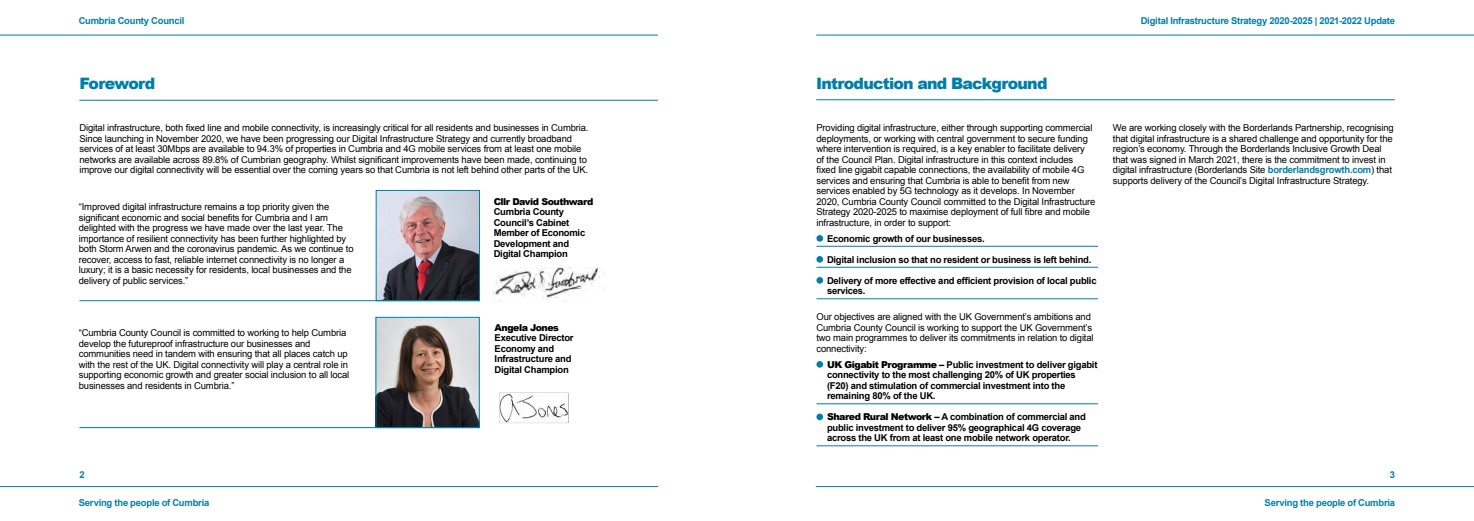
<style>
.page{position:relative;width:1474px;height:521px;background:#fff}
.page>*{position:absolute;margin:0;border:0;box-sizing:border-box;transform-origin:0 0}
.t1{font:900 15.75px "Arial";letter-spacing:-.05em;color:#007eaa}
.t2{font:9.45px/10.5px "Arial";letter-spacing:-.015em;color:#000}
.t3{font:700 9.45px/10.5px "Arial";letter-spacing:-.025em;color:#000}
.t4{font:700 9.45px "Arial";letter-spacing:-.025em;color:#007eaa}
.t5{font:900 9.45px "Arial";letter-spacing:-.05em;color:#000}
.s1{font-weight:900}
.s2{font-weight:700;color:#007eaa}
</style>
<div class="page">
<hr style="left:0;top:35px;width:657px;height:1px;background:#007eaa">
<hr style="left:0;top:486px;width:658px;height:1px;background:#007eaa">
<hr style="left:815px;top:486px;width:658px;height:1px;background:#007eaa">
<hr style="left:816px;top:35px;width:657px;height:1px;background:#007eaa">
<hr style="left:79px;top:100px;width:579px;height:1px;background:#007eaa">
<img style="left:378px;top:192px;width:100px;height:107px">
<div style="left:376px;top:190px;width:104px;height:111px;border:1px solid #007eaa"></div>
<img style="left:377px;top:319px;width:101px;height:107px">
<div style="left:375px;top:317px;width:105px;height:111px;border:1px solid #007eaa"></div>
<img style="left:499px;top:392px;width:70px;height:32px">
<img style="left:493px;top:267px;width:110px;height:33px">
<hr style="left:79px;top:300px;width:401px;height:1px;background:#007eaa">
<hr style="left:79px;top:427px;width:401px;height:1px;background:#007eaa">
<hr style="left:816px;top:99px;width:578px;height:1px;background:#007eaa">
<hr style="left:816px;top:246px;width:282px;height:1px;background:#007eaa">
<hr style="left:816px;top:267px;width:282px;height:1px;background:#007eaa">
<hr style="left:816px;top:298px;width:282px;height:1px;background:#007eaa">
<hr style="left:816px;top:403px;width:282px;height:1px;background:#007eaa">
<hr style="left:816px;top:445px;width:282px;height:1px;background:#007eaa">
<div style="left:816px;top:235px;width:7px;height:7px;background:#007eaa;border-radius:50%"></div>
<div style="left:816px;top:256px;width:7px;height:7px;background:#007eaa;border-radius:50%"></div>
<div style="left:816px;top:277px;width:7px;height:7px;background:#007eaa;border-radius:50%"></div>
<div style="left:816px;top:361px;width:7px;height:7px;background:#007eaa;border-radius:50%"></div>
<div style="left:816px;top:413px;width:7px;height:7px;background:#007eaa;border-radius:50%"></div>
<p class="t4" style="left:79px;top:15px;width:107px">Cumbria County Council</p>
<h1 class="t1" style="left:79px;top:72px;width:77px">Foreword</h1>
<p class="t2" style="left:79px;top:123px;width:510px">Digital infrastructure, both fixed line and mobile connectivity, is increasingly critical for all residents and businesses in Cumbria.<br>Since launching in November 2020, we have been progressing our Digital Infrastructure Strategy and currently broadband services of at least 30Mbps are available to 94.3% of properties in Cumbria and 4G mobile services from at least one mobile networks are available across 89.8% of Cumbrian geography. Whilst significant improvements have been made, continuing to improve our digital connectivity will be essential over the coming years so that Cumbria is not left behind other parts of the UK.</p>
<p class="t5" style="left:493px;top:195px;width:101px">Cllr David Southward</p>
<p class="t3" style="left:493px;top:207px;width:93px">Cumbria County<br>Council’s Cabinet<br>Member of Economic<br>Development and<br>Digital Champion</p>
<p class="t2" style="left:79px;top:202px;width:276px">“Improved digital infrastructure remains a top priority given the significant economic and social benefits for Cumbria and I am delighted with the progress we have made over the last year. The importance of resilient connectivity has been further highlighted by both Storm Arwen and the coronavirus pandemic. As we continue to recover, access to fast, reliable internet connectivity is no longer a luxury; it is a basic necessity for residents, local businesses and the delivery of public services.”</p>
<p class="t2" style="left:79px;top:328px;width:272px">“Cumbria County Council is committed to working to help Cumbria develop the futureproof infrastructure our businesses and communities need in tandem with ensuring that all places catch up with the rest of the UK. Digital connectivity will play a central role in supporting economic growth and greater social inclusion to all local businesses and residents in Cumbria.”</p>
<p class="t5" style="left:494px;top:321px;width:66px">Angela Jones</p>
<p class="t3" style="left:494px;top:333px;width:80px">Executive Director<br>Economy and<br>Infrastructure and<br>Digital Champion</p>
<p class="t4" style="left:1140px;top:15px;width:256px">Digital Infrastructure Strategy 2020-2025 | 2021-2022 Update</p>
<h1 class="t1" style="left:816px;top:72px;width:233px">Introduction and Background</h1>
<p class="t2" style="left:816px;top:123px;width:280px">Providing digital infrastructure, either through supporting commercial deployments, or working with central government to secure funding where intervention is required, is a key enabler to facilitate delivery<br>of the Council Plan. Digital infrastructure in this context includes<br>fixed line gigabit capable connections, the availability of mobile 4G services and ensuring that Cumbria is able to benefit from new services enabled by 5G technology as it develops. In November 2020, Cumbria County Council committed to the Digital Infrastructure Strategy 2020-2025 to maximise deployment of full fibre and mobile infrastructure, in order to support:</p>
<p class="t3" style="left:827px;top:233px;width:159px">Economic growth of our businesses.</p>
<p class="t3" style="left:827px;top:254px;width:266px">Digital inclusion so that no resident or business is left behind.</p>
<p class="t3" style="left:827px;top:275px;width:271px">Delivery of more effective and efficient provision of local public services.</p>
<p class="t2" style="left:816px;top:312px;width:279px">Our objectives are aligned with the UK Government’s ambitions and Cumbria County Council is working to support the UK Government’s two main programmes to deliver its commitments in relation to digital connectivity:</p>
<p class="t3" style="left:827px;top:359px;width:272px"><span class="s1">UK Gigabit Programme</span> – Public investment to deliver gigabit connectivity to the most challenging 20% of UK properties (F20) and stimulation of commercial investment into the remaining 80% of the UK.</p>
<p class="t3" style="left:827px;top:412px;width:260px"><span class="s1">Shared Rural Network</span> – A combination of commercial and public investment to deliver 95% geographical 4G coverage across the UK from at least one mobile network operator.</p>
<p class="t2" style="left:1112px;top:123px;width:282px">We are working closely with the Borderlands Partnership, recognising that digital infrastructure is a shared challenge and opportunity for the region’s economy. Through the Borderlands Inclusive Growth Deal that was signed in March 2021, there is the commitment to invest in digital infrastructure (Borderlands Site <span class="s2">borderlandsgrowth.com</span>) that supports delivery of the Council’s Digital Infrastructure Strategy.</p>
<p class="t4" style="left:79px;top:468px;width:7px">2</p>
<p class="t4" style="left:1389px;top:468px;width:7px">3</p>
<p class="t4" style="left:79px;top:496px;width:132px">Serving the people of Cumbria</p>
<p class="t4" style="left:1264px;top:496px;width:132px">Serving the people of Cumbria</p>
</div>
